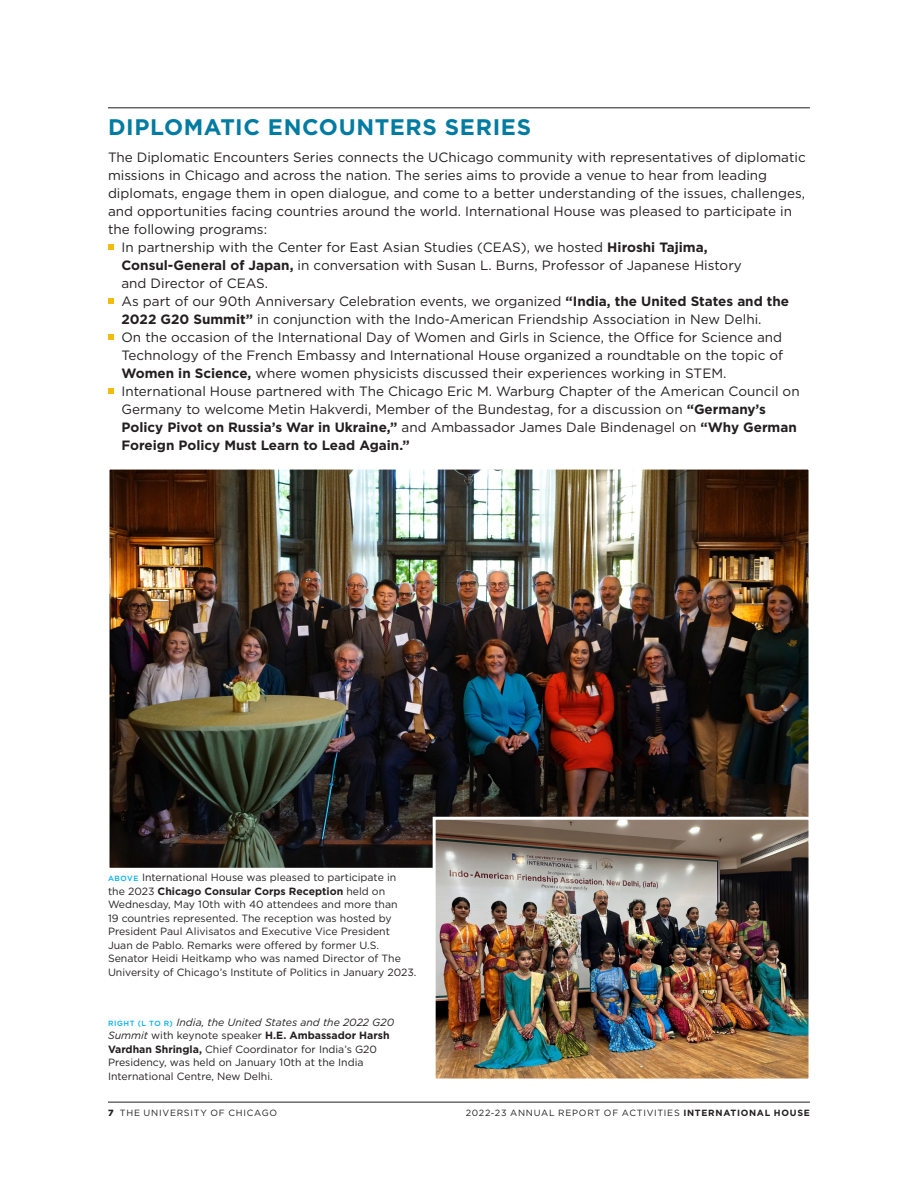
<style>
.page{position:relative;width:918px;height:1188px;background:#fff}
.page>*{position:absolute;margin:0;border:0;box-sizing:border-box;transform-origin:0 0}
.t1{font:700 22.5px "Gotham";letter-spacing:.03em;color:#007ba1}
.List_Paragraph{font:13.5px/18px "Gotham";color:#231f20}
.t2{font:10.5px/13.5px "Gotham";color:#231f20}
.t3{font:italic 10.5px "Gotham";color:#231f20}
.t4{font:9px "Gotham";letter-spacing:.085em;color:#231f20}
.s1{font-weight:700}
.s2{font-weight:500;font-size:7.5px;color:#00aeef}
.s3{font-weight:500;font-style:normal;font-size:7.5px;color:#00aeef}
.s4{font-style:italic}
.s5{font-weight:900}
</style>
<div class="page">
<hr style="left:108px;top:1102px;width:702px;height:1px;background:#231f20">
<svg style="left:108px;top:245px;width:5px;height:5px"></svg>
<svg style="left:108px;top:299px;width:5px;height:5px"></svg>
<svg style="left:108px;top:335px;width:5px;height:5px"></svg>
<svg style="left:108px;top:389px;width:5px;height:5px"></svg>
<hr style="left:108px;top:108px;width:702px;height:1px;background:#231f20">
<img style="left:110px;top:471px;width:698px;height:396px">
<div style="left:106px;top:467px;width:706px;height:404px;border:3px solid #fff"></div>
<img style="left:437px;top:821px;width:371px;height:257px">
<div style="left:433px;top:817px;width:379px;height:265px;border:3px solid #fff"></div>
<p class="t1" style="left:108px;top:112px;width:425px">DIPLOMATIC ENCOUNTERS SERIES</p>
<p class="List_Paragraph" style="left:108px;top:148px;width:699px">The Diplomatic Encounters Series connects the UChicago community with representatives of diplomatic missions in Chicago and across the nation. The series aims to provide a venue to hear from leading diplomats, engage them in open dialogue, and come to a better understanding of the issues, challenges, and opportunities facing countries around the world. International House was pleased to participate in the following programs:</p>
<p class="List_Paragraph" style="left:121px;top:238px;width:622px">In partnership with the Center for East Asian Studies (CEAS), we hosted <span class="s1">Hiroshi Tajima,<br>Consul-General of Japan,</span> in conversation with Susan L. Burns, Professor of Japanese History and Director of CEAS.</p>
<p class="List_Paragraph" style="left:121px;top:292px;width:669px">As part of our 90th Anniversary Celebration events, we organized <span class="s1">“India, the United States and the<br>2022 G20 Summit”</span> in conjunction with the Indo-American Friendship Association in New Delhi.</p>
<p class="List_Paragraph" style="left:121px;top:328px;width:663px;text-align:justify">On the occasion of the International Day of Women and Girls in Science, the Office for Science and Technology of the French Embassy and International House organized a roundtable on the topic of <span class="s1">Women in Science,</span> where women physicists discussed their experiences working in STEM.</p>
<p class="List_Paragraph" style="left:121px;top:382px;width:680px">International House partnered with The Chicago Eric M. Warburg Chapter of the American Council on Germany to welcome Metin Hakverdi, Member of the Bundestag, for a discussion on <span class="s1">“Germany’s Policy Pivot on Russia’s War in Ukraine,”</span> and Ambassador James Dale Bindenagel on <span class="s1">“Why German Foreign Policy Must Learn to Lead Again.”</span></p>
<p class="t2" style="left:108px;top:870px;width:310px"><span class="s2">ABOVE</span> International House was pleased to participate in<br>the 2023 <span class="s1">Chicago Consular Corps Reception</span> held on Wednesday, May 10th with 40 attendees and more than<br>19 countries represented. The reception was hosted by President Paul Alivisatos and Executive Vice President Juan de Pablo. Remarks were offered by former U.S.<br>Senator Heidi Heitkamp who was named Director of The University of Chicago’s Institute of Politics in January 2023.</p>
<p class="t3" style="left:108px;top:1015px;width:288px"><span class="s3">RIGHT (L TO R)</span> India, the United States and the 2022 G20</p>
<p class="t2" style="left:108px;top:1029px;width:283px"><span class="s4">Summit</span> with keynote speaker <span class="s1">H.E. Ambassador Harsh Vardhan Shringla,</span> Chief Coordinator for India’s G20<br>Presidency, was held on January 10th at the India International Centre, New Delhi.</p>
<p class="t4" style="left:108px;top:1107px;width:171px"><span class="s5">7</span> THE UNIVERSITY OF CHICAGO</p>
<p class="t4" style="left:466px;top:1107px;width:346px">2022-23 ANNUAL REPORT OF ACTIVITIES <span class="s1">INTERNATIONAL HOUSE</span></p>
</div>
